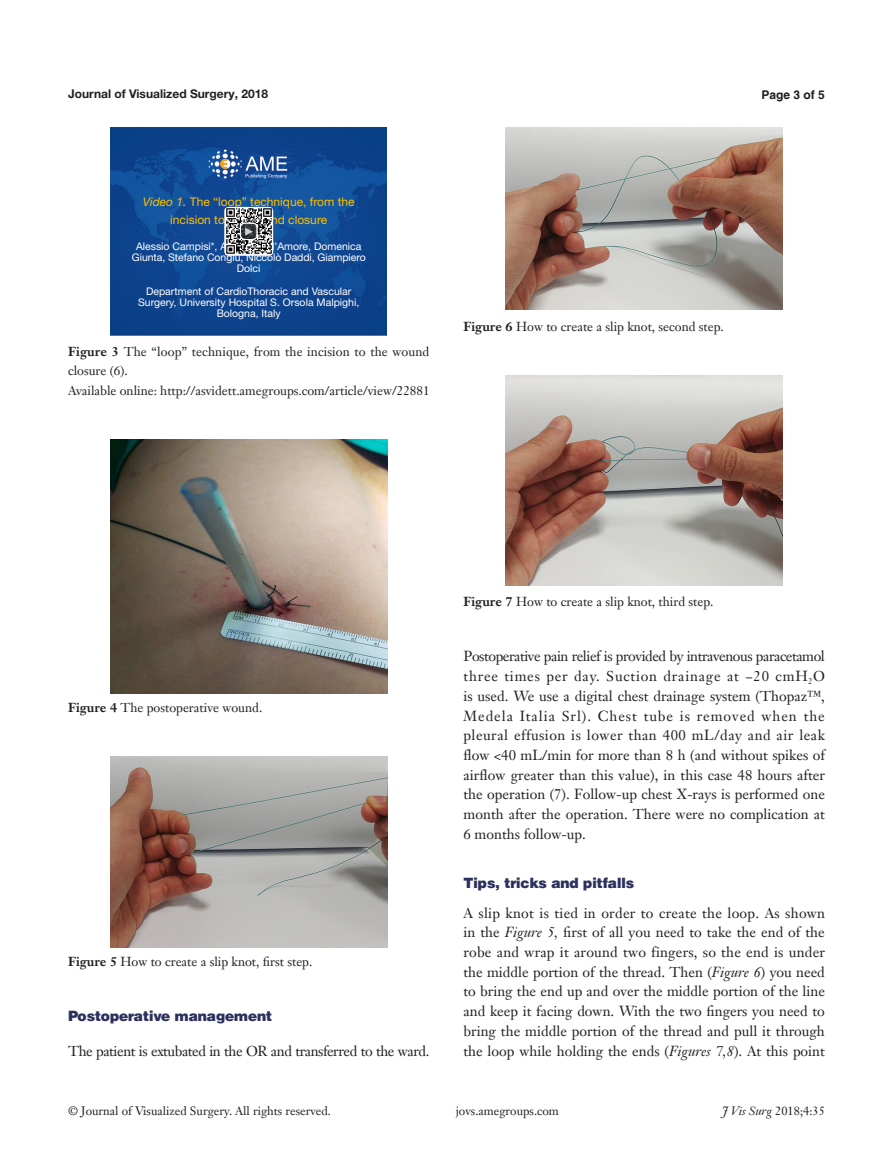
<style>
.page{position:relative;width:893px;height:1170px;background:#fff}
.page>*{position:absolute;margin:0;border:0;box-sizing:border-box;transform-origin:0 0}
.t1{font:14.25px/19.6px "Janson Text LT";color:#231f20;text-align:justify}
.t2{font:14.25px "Janson Text LT";letter-spacing:-.03em;color:#231f20}
.t3{font:900 14.25px "Helvetica";color:#2c305d}
.t4{font:12.75px/19.5px "Janson Text LT";color:#231f20}
.t5{font:12px "Janson Text LT";color:#231f20}
.t6{font:12px/18px "Helvetica Neue LT Pro";color:#ffc000;text-align:center}
.t7{font:700 12px "Helvetica Neue LT Pro";color:#231f20}
.t8{font:700 12px "Helvetica";color:#231f20}
.t9{font:11.55px "Times New Roman";color:#fff}
.t10{font:10.5px/11.1px "Helvetica Neue LT Pro";color:#fff;text-align:center}
.s1{font-style:italic}
.s2{font-weight:700}
</style>
<div class="page">
<img style="left:111px;top:439px;width:276px;height:254px">
<img style="left:111px;top:756px;width:276px;height:191px">
<img style="left:506px;top:128px;width:276px;height:182px">
<img style="left:506px;top:375px;width:276px;height:210px">
<img style="left:111px;top:128px;width:276px;height:207px">
<svg style="left:224px;top:207px;width:49px;height:49px"></svg>
<img style="left:225px;top:208px;width:47px;height:47px">
<svg style="left:240px;top:223px;width:17px;height:16px"></svg>
<div style="left:240px;top:223px;width:17px;height:17px;border:1px solid #fff;border-radius:4px"></div>
<p class="t7" style="left:68px;top:86px;width:202px">Journal of Visualized Surgery, 2018</p>
<p class="t6" style="left:143px;top:193px;width:213px"><span class="s1">Video 1.</span> The “loop” technique, from the incision to the wound closure</p>
<p class="t10" style="left:132px;top:240px;width:235px">Alessio Campisi*, Andrea Dell’Amore, Domenica<br>Giunta, Stefano Congiu, Niccolò Daddi, Giampiero<br>Dolci</p>
<p class="t10" style="left:138px;top:285px;width:223px">Department of CardioThoracic and Vascular<br>Surgery, University Hospital S. Orsola Malpighi,<br>Bologna, Italy</p>
<p class="t9" style="left:257px;top:225px;width:13px;rotate:90deg">▲</p>
<p class="t4" style="left:68px;top:341px;width:363px"><span class="s2">Figure 3</span> The “loop” technique, from the incision to the wound closure (6).</p>
<p class="t4" style="left:68px;top:380px;width:363px">Available online: http://asvidett.amegroups.com/article/view/22881</p>
<p class="t4" style="left:463px;top:317px;width:262px"><span class="s2">Figure 6</span> How to create a slip knot, second step.</p>
<p class="t8" style="left:762px;top:88px;width:65px">Page 3 of 5</p>
<p class="t4" style="left:68px;top:697px;width:196px"><span class="s2">Figure 4</span> The postoperative wound.</p>
<p class="t4" style="left:68px;top:951px;width:246px"><span class="s2">Figure 5</span> How to create a slip knot, first step.</p>
<p class="t3" style="left:68px;top:1006px;width:206px">Postoperative management</p>
<p class="t2" style="left:68px;top:1041px;width:363px">The patient is extubated in the OR and transferred to the ward.</p>
<p class="t4" style="left:463px;top:592px;width:252px"><span class="s2">Figure 7</span> How to create a slip knot, third step.</p>
<p class="t1" style="left:463px;top:646px;width:363px">Postoperative pain relief is provided by intravenous paracetamol three times per day. Suction drainage at −20 cmH<sub>2</sub>O is used. We use a digital chest drainage system (Thopaz™, Medela Italia Srl). Chest tube is removed when the pleural effusion is lower than 400 mL/day and air leak flow &lt;40 mL/min for more than 8 h (and without spikes of airflow greater than this value), in this case 48 hours after the operation (7). Follow-up chest X-rays is performed one month after the operation. There were no complication at 6 months follow-up.</p>
<p class="t3" style="left:463px;top:873px;width:172px">Tips, tricks and pitfalls</p>
<p class="t1" style="left:463px;top:902px;width:363px">A slip knot is tied in order to create the loop. As shown in the <span class="s1">Figure 5,</span> first of all you need to take the end of the robe and wrap it around two fingers, so the end is under the middle portion of the thread. Then (<span class="s1">Figure 6</span>) you need to bring the end up and over the middle portion of the line and keep it facing down. With the two fingers you need to bring the middle portion of the thread and pull it through the loop while holding the ends (<span class="s1">Figures 7,8</span>). At this point</p>
<p class="t5" style="left:68px;top:1103px;width:264px">© Journal of Visualized Surgery. All rights reserved.</p>
<p class="t5" style="left:456px;top:1103px;width:105px">jovs.amegroups.com</p>
<p class="t5" style="left:722px;top:1103px;width:104px"><span class="s1">J Vis Surg</span> 2018;4:35</p>
</div>
